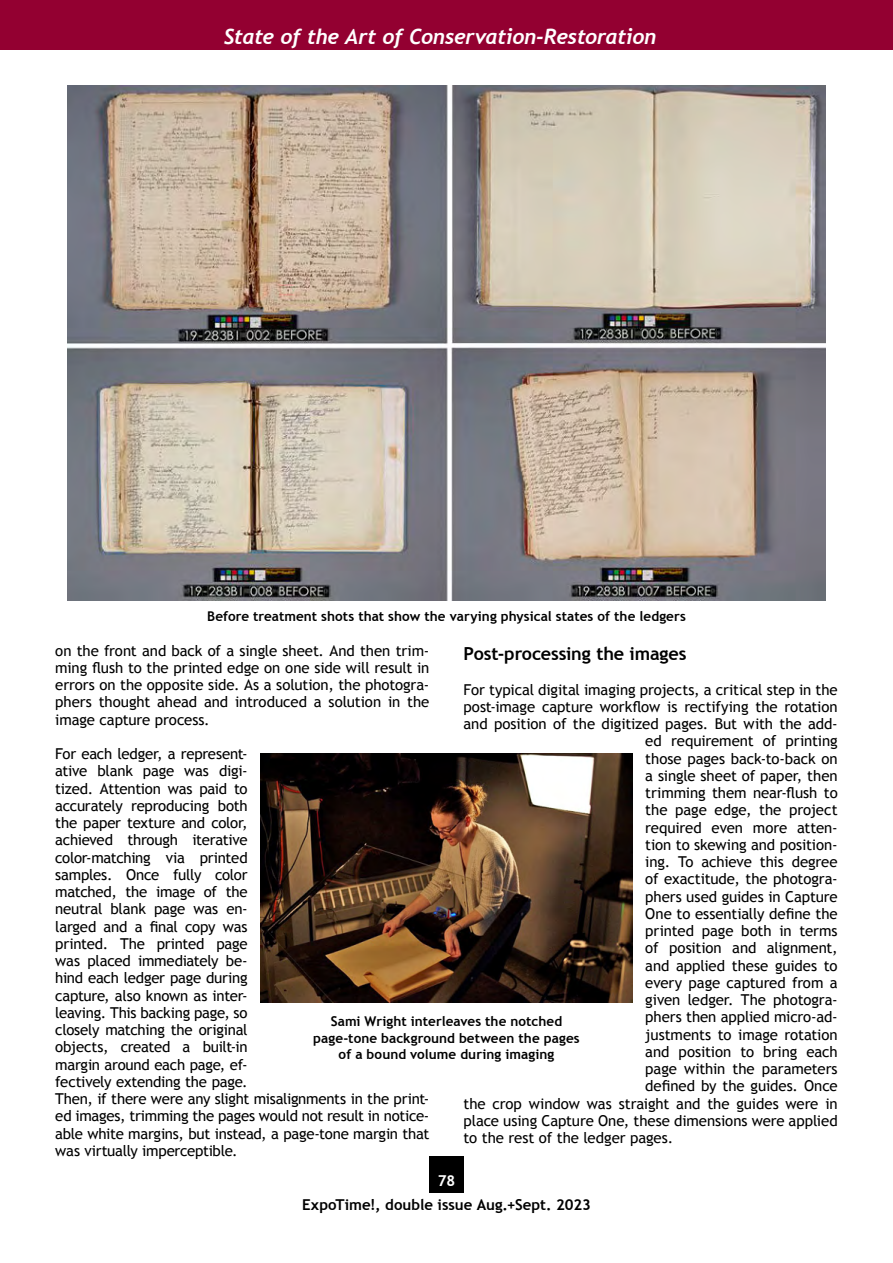
<style>
.page{position:relative;width:893px;height:1263px;background:#fff}
.page>*{position:absolute;margin:0;border:0;box-sizing:border-box;transform-origin:0 0}
.t1{font:italic 700 21px "Trebuchet";letter-spacing:-.02em;color:#fff}
.Normal_wrd_6{font:700 18px "Trebuchet MS";letter-spacing:-.01em;color:#000}
.Normal_wrd_6-2{font:15px/17.2px "Trebuchet MS";letter-spacing:-.01em;color:#000;text-align:justify}
.t2{font:700 15px "Trebuchet MS";letter-spacing:-.005em;color:#000}
.t3{font:700 15px "Trebuchet MS";color:#fff}
.t4{font:700 13.5px "Trebuchet MS";letter-spacing:.005em;color:#000}
</style>
<div class="page">
<div style="left:429px;top:1157px;width:34px;height:36px;background:#000"></div>
<div style="left:0;top:0;width:893px;height:50px;background:#930031"></div>
<img style="left:67px;top:85px;width:759px;height:516px">
<img style="left:260px;top:754px;width:372px;height:248px">
<p class="t1" style="left:224px;top:24px;width:434px">State of the Art of Conservation-Restoration</p>
<p class="t4" style="left:207px;top:607px;width:480px">Before treatment shots that show the varying physical states of the ledgers</p>
<p class="Normal_wrd_6-2" style="left:55px;top:642px;width:376px">on the front and back of a single sheet. And then trim&shy;ming flush to the printed edge on one side will result in errors on the opposite side. As a solution, the photogra&shy;phers thought ahead and introduced a solution in the image capture process.</p>
<p class="Normal_wrd_6-2" style="left:55px;top:745px;width:376px;text-align:left">For each ledger, a represent-<br>ative blank page was digi-<br>tized. Attention was paid to<br>accurately reproducing both<br>the paper texture and color,<br>achieved through iterative<br>color-matching via printed<br>samples. Once fully color<br>matched, the image of the<br>neutral blank page was en-<br>larged and a final copy was<br>printed. The printed page<br>was placed immediately be-<br>hind each ledger page during<br>capture, also known as inter-<br>leaving. This backing page, so<br>closely matching the original<br>objects, created a built-in<br>margin around each page, ef-<br>fectively extending the page.<br>Then, if there were any slight misalignments in the print&shy;ed images, trimming the pages would not result in notice&shy;able white margins, but instead, a page-tone margin that was virtually imperceptible.</p>
<p class="Normal_wrd_6" style="left:463px;top:642px;width:225px">Post-processing the images</p>
<p class="Normal_wrd_6-2" style="left:463px;top:681px;width:376px">For typical digital imaging projects, a critical step in the</p>
<p class="Normal_wrd_6-2" style="left:463px;top:698px;width:376px">post-image capture workflow is rectifying the rotation</p>
<p class="Normal_wrd_6-2" style="left:463px;top:715px;width:376px">and position of the digitized pages. But with the add-</p>
<p class="Normal_wrd_6-2" style="left:645px;top:733px;width:194px">ed requirement of printing</p>
<p class="Normal_wrd_6-2" style="left:645px;top:750px;width:194px">those pages back-to-back on</p>
<p class="Normal_wrd_6-2" style="left:645px;top:767px;width:194px">a single sheet of paper, then</p>
<p class="Normal_wrd_6-2" style="left:645px;top:784px;width:194px">trimming them near-flush to</p>
<p class="Normal_wrd_6-2" style="left:645px;top:802px;width:194px">the page edge, the project</p>
<p class="Normal_wrd_6-2" style="left:645px;top:819px;width:194px">required even more atten-</p>
<p class="Normal_wrd_6-2" style="left:645px;top:836px;width:194px">tion to skewing and position-</p>
<p class="Normal_wrd_6-2" style="left:645px;top:853px;width:194px">ing. To achieve this degree</p>
<p class="Normal_wrd_6-2" style="left:645px;top:871px;width:194px">of exactitude, the photogra-</p>
<p class="Normal_wrd_6-2" style="left:645px;top:888px;width:194px">phers used guides in Capture</p>
<p class="Normal_wrd_6-2" style="left:645px;top:905px;width:194px">One to essentially define the</p>
<p class="Normal_wrd_6-2" style="left:645px;top:922px;width:194px">printed page both in terms</p>
<p class="Normal_wrd_6-2" style="left:645px;top:940px;width:194px">of position and alignment,</p>
<p class="Normal_wrd_6-2" style="left:645px;top:957px;width:194px">and applied these guides to</p>
<p class="Normal_wrd_6-2" style="left:645px;top:974px;width:194px">every page captured from a</p>
<p class="Normal_wrd_6-2" style="left:645px;top:991px;width:194px">given ledger. The photogra-</p>
<p class="Normal_wrd_6-2" style="left:645px;top:1009px;width:194px">phers then applied micro-ad-</p>
<p class="Normal_wrd_6-2" style="left:645px;top:1026px;width:194px">justments to image rotation</p>
<p class="Normal_wrd_6-2" style="left:645px;top:1043px;width:194px">and position to bring each</p>
<p class="Normal_wrd_6-2" style="left:645px;top:1060px;width:194px">page within the parameters</p>
<p class="Normal_wrd_6-2" style="left:645px;top:1078px;width:194px">defined by the guides. Once</p>
<p class="Normal_wrd_6-2" style="left:463px;top:1095px;width:376px">the crop window was straight and the guides were in</p>
<p class="Normal_wrd_6-2" style="left:463px;top:1112px;width:376px">place using Capture One, these dimensions were applied</p>
<p class="Normal_wrd_6-2" style="left:463px;top:1129px;width:211px">to the rest of the ledger pages.</p>
<p class="t4" style="left:331px;top:1013px;width:233px">Sami Wright interleaves the notched</p>
<p class="t4" style="left:313px;top:1029px;width:268px">page-tone background between the pages</p>
<p class="t4" style="left:339px;top:1046px;width:217px">of a bound volume during imaging</p>
<p class="t3" style="left:438px;top:1171px;width:19px">78</p>
<p class="t2" style="left:302px;top:1195px;width:290px">ExpoTime!, double issue Aug.+Sept. 2023</p>
</div>
